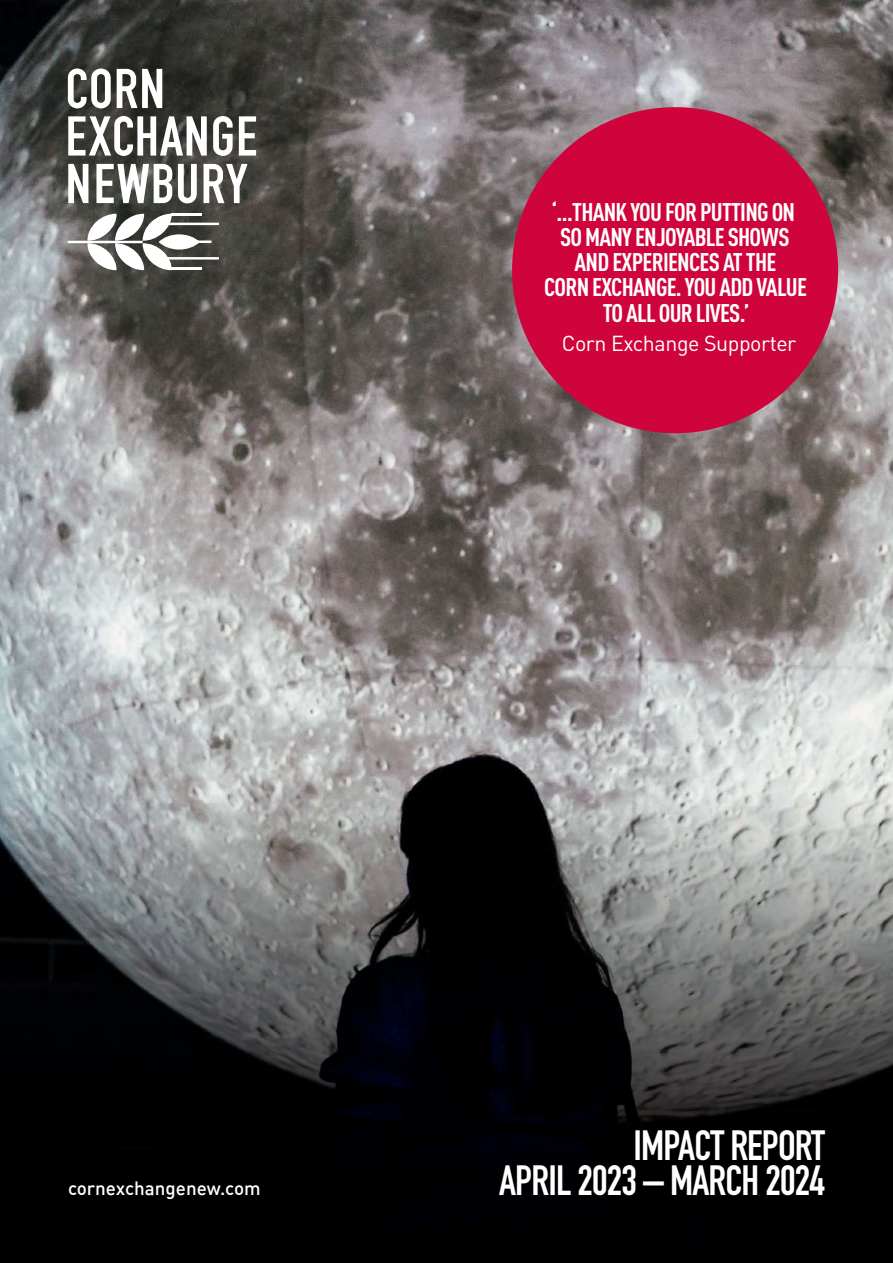
<style>
.page{position:relative;width:893px;height:1263px;background:#fff}
.page>*{position:absolute;margin:0;border:0;box-sizing:border-box;transform-origin:0 0}
.t1{font:700 41.7px/34.8px "DIN Condensed";letter-spacing:-.02em;color:#fff;text-align:right}
.t2{font:700 25.2px/25.2px "DIN Cond";letter-spacing:-.03em;color:#fff;text-align:center}
.t3{font:21.45px "DIN";letter-spacing:-.02em;color:#fff}
.t4{font:500 18.9px "DIN";color:#fff}
</style>
<div class="page">
<img style="left:0;top:0;width:893px;height:780px">
<svg style="left:0;top:780px;width:893px;height:483px;fill:#000104"></svg>
<div style="left:512px;top:107px;width:326px;height:326px;background:#d0043c;border-radius:50%"></div>
<svg style="left:68px;top:68px;width:43px;height:40px"></svg>
<svg style="left:117px;top:69px;width:45px;height:39px"></svg>
<svg style="left:68px;top:116px;width:139px;height:40px"></svg>
<svg style="left:213px;top:116px;width:20px;height:40px"></svg>
<svg style="left:239px;top:116px;width:17px;height:40px"></svg>
<svg style="left:68px;top:164px;width:20px;height:39px"></svg>
<svg style="left:96px;top:164px;width:76px;height:39px"></svg>
<svg style="left:178px;top:164px;width:19px;height:39px"></svg>
<svg style="left:204px;top:164px;width:44px;height:39px"></svg>
<svg style="left:68px;top:214px;width:151px;height:56px"></svg>
<hr style="left:171px;top:268px;width:30px;height:2px;background:#fff">
<p class="t2" style="left:544px;top:198px;width:264px">‘…THANK YOU FOR PUTTING ON<br>SO MANY ENJOYABLE SHOWS<br>AND EXPERIENCES AT THE<br>CORN EXCHANGE. YOU ADD VALUE<br>TO ALL OUR LIVES.’</p>
<p class="t3" style="left:562px;top:329px;width:236px">Corn Exchange Supporter</p>
<p class="t4" style="left:68px;top:1176px;width:194px">cornexchangenew.com</p>
<h1 class="t1" style="left:499px;top:1128px;width:327px">IMPACT REPORT<br>APRIL 2023 – MARCH 2024</h1>
</div>
